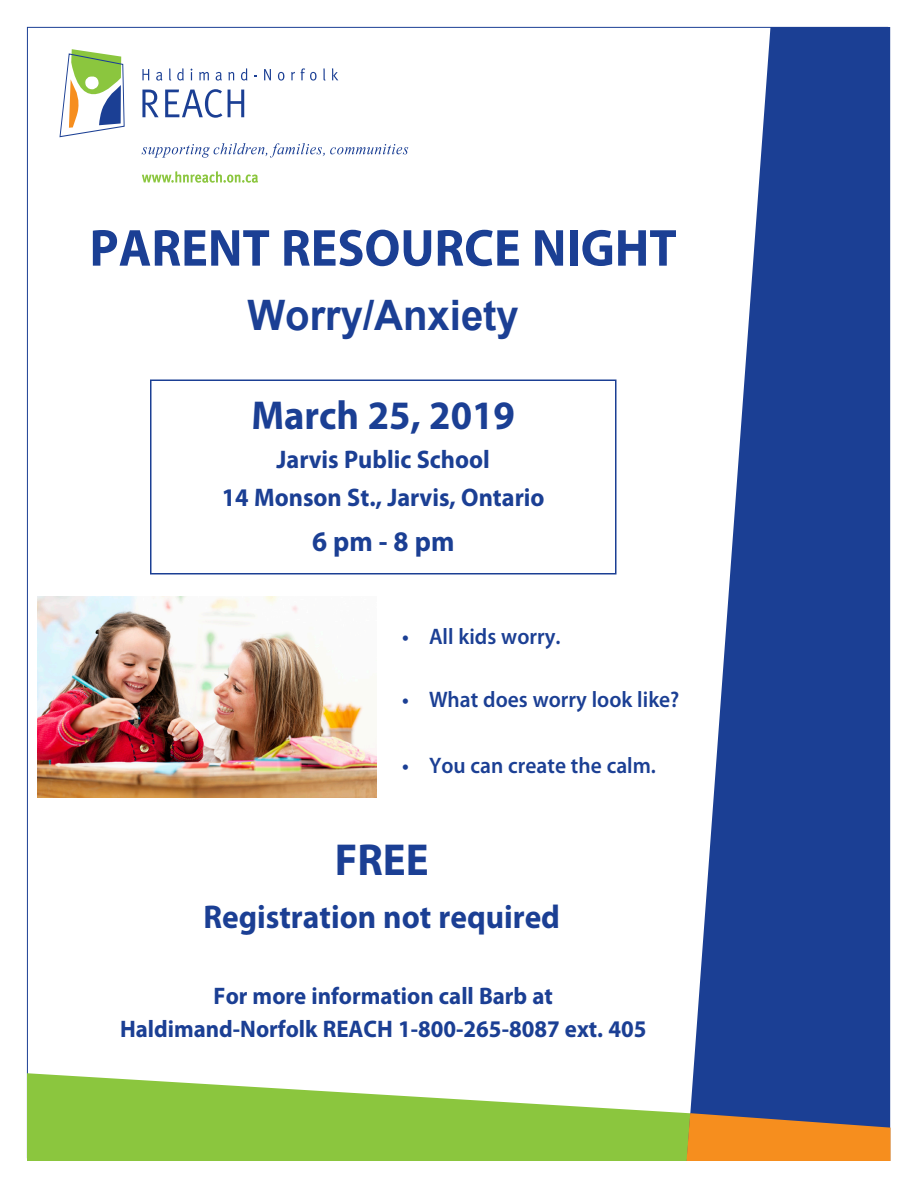
<style>
.page{position:relative;width:918px;height:1188px;background:#fff}
.page>*{position:absolute;margin:0;border:0;box-sizing:border-box;transform-origin:0 0}
.t1{font:700 52.5px "Myriad Pro";color:#1b3f94;scale:.95 1}
.t2{font:700 45px "Myriad Pro";color:#1b3f94;scale:.95 1}
.t3{font:700 42px "Arial";color:#1b3f94;scale:.95 1}
.t4{font:700 40.5px "Myriad Pro";color:#1b3f94;scale:.95 1}
.t5{font:700 33px "Myriad Pro";color:#1b3f94;scale:.95 1}
.t6{font:700 28.5px "Myriad Pro";color:#1b3f94;scale:.95 1}
.t7{font:700 25.5px "Myriad Pro";color:#1b3f94;scale:.95 1}
.t8{font:700 24px "Myriad Pro";color:#1b3f94;scale:.95 1}
.t9{font:600 22.5px "Myriad Pro";color:#1b3f94;scale:.95 1}
</style>
<div class="page">
<svg style="left:27px;top:1073px;width:660px;height:88px;fill:#8bc63e"></svg>
<svg style="left:687px;top:27px;width:203px;height:1086px;fill:#1b3f94"></svg>
<svg style="left:687px;top:1113px;width:204px;height:48px;background:#d38230"></svg>
<div style="left:150px;top:380px;width:466px;height:194px;border:2px solid #1b3f94"></div>
<svg style="left:142px;top:90px;width:17px;height:27px"></svg>
<svg style="left:165px;top:89px;width:57px;height:29px"></svg>
<svg style="left:228px;top:90px;width:16px;height:27px"></svg>
<svg style="left:142px;top:69px;width:7px;height:11px"></svg>
<svg style="left:156px;top:72px;width:6px;height:9px"></svg>
<svg style="left:169px;top:68px;width:2px;height:13px"></svg>
<svg style="left:177px;top:68px;width:7px;height:12px"></svg>
<svg style="left:199px;top:72px;width:10px;height:8px"></svg>
<svg style="left:216px;top:72px;width:6px;height:9px"></svg>
<svg style="left:228px;top:72px;width:6px;height:8px"></svg>
<svg style="left:241px;top:68px;width:6px;height:12px"></svg>
<svg style="left:264px;top:69px;width:7px;height:11px"></svg>
<svg style="left:278px;top:72px;width:6px;height:9px"></svg>
<svg style="left:291px;top:72px;width:4px;height:8px"></svg>
<svg style="left:301px;top:68px;width:16px;height:13px"></svg>
<svg style="left:323px;top:68px;width:3px;height:13px"></svg>
<svg style="left:332px;top:68px;width:6px;height:12px"></svg>
<svg style="left:60px;top:49px;width:65px;height:88px"></svg>
<svg style="left:142px;top:143px;width:266px;height:15px"></svg>
<svg style="left:142px;top:171px;width:116px;height:12px"></svg>
<img style="left:38px;top:597px;width:338px;height:200px">
<p class="t1" style="left:90px;top:214px;width:620px">PARENT RESOURCE NIGHT</p>
<p class="t3" style="left:247px;top:287px;width:287px">Worry/Anxiety</p>
<p class="t4" style="left:251px;top:389px;width:279px">March 25, 2019</p>
<p class="t7" style="left:277px;top:443px;width:226px">Jarvis Public School</p>
<p class="t7" style="left:222px;top:480px;width:341px">14 Monson St., Jarvis, Ontario</p>
<p class="t6" style="left:312px;top:523px;width:151px">6 pm - 8 pm</p>
<p class="t9" style="left:402px;top:622px;width:168px">• All kids worry.</p>
<p class="t9" style="left:402px;top:685px;width:294px">• What does worry look like?</p>
<p class="t9" style="left:402px;top:751px;width:269px">• You can create the calm.</p>
<p class="t2" style="left:335px;top:831px;width:100px">FREE</p>
<p class="t5" style="left:203px;top:895px;width:377px">Registration not required</p>
<p class="t8" style="left:214px;top:980px;width:359px">For more information call Barb at</p>
<p class="t8" style="left:120px;top:1014px;width:556px">Haldimand-Norfolk REACH 1-800-265-8087 ext. 405</p>
</div>
